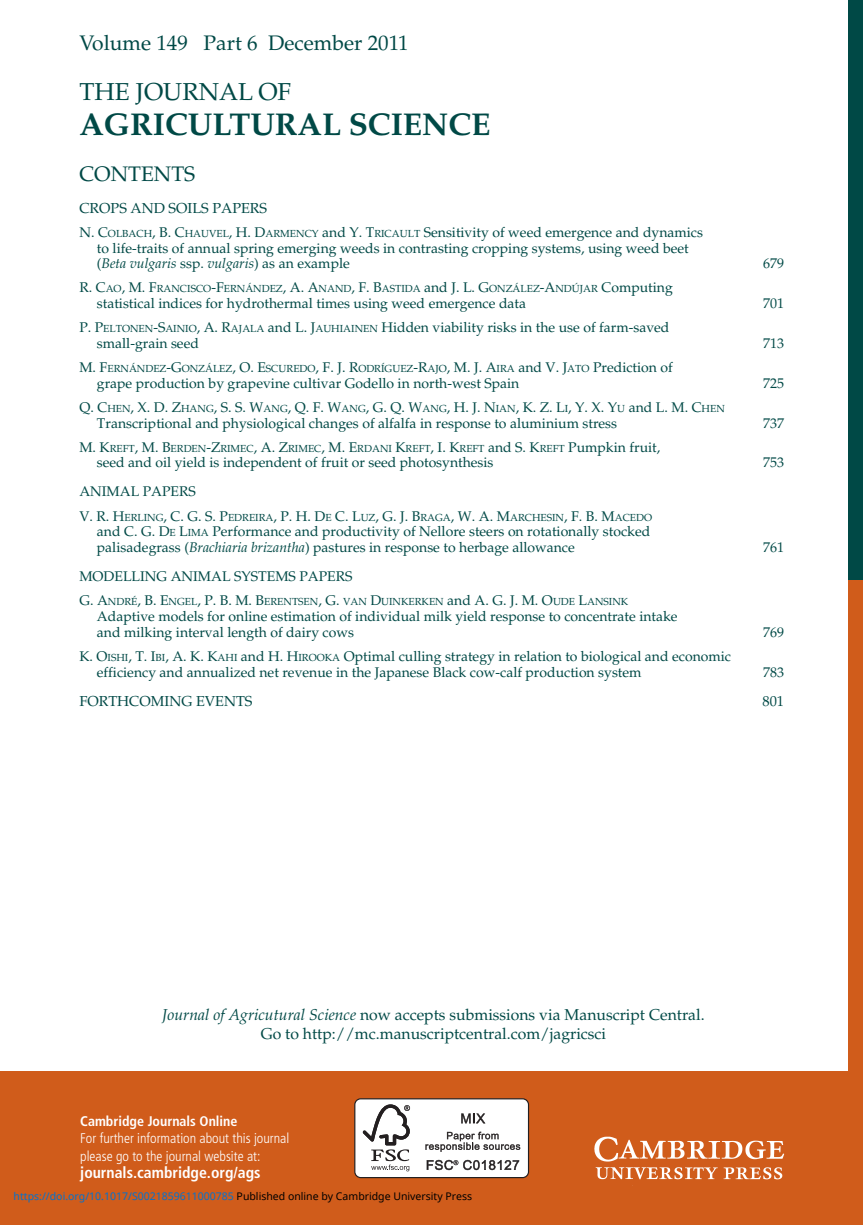
<style>
.page{position:relative;width:863px;height:1225px;background:#fff}
.page>*{position:absolute;margin:0;border:0;box-sizing:border-box;transform-origin:0 0}
.t1{font:700 31.5px "Palatino";color:#004946}
.t2{font:24.5px "Palatino";color:#004946}
.t3{font:21px "Palatino";color:#004946}
.t4{font:15.75px/19.2px "Palatino";color:#004946;text-align:center}
.t5{font:700 condensed 15.75px "Frutiger";color:#fff}
.t6{font:14.35px "Palatino";color:#004946}
.t7{font:14px/15.8px "Palatino";color:#004946}
.t8{font:300 condensed 14px/17.5px "Frutiger";color:#fff}
.t9{font:700 condensed 14px "Frutiger";color:#fff}
.t10{font:10.5px "Noto Sans";color:#0172cf}
.t11{font:10.15px "Palatino";color:#004946}
.s1{font-size:10.15px}
.s2{font-style:italic}
.s3{font-size:14px}
.s4{color:#000}
</style>
<div class="page">
<div style="left:0;top:1071px;width:863px;height:154px;background:#d05c1b"></div>
<div style="left:848px;top:0;width:15px;height:1225px;background:#004946"></div>
<div style="left:848px;top:580px;width:15px;height:645px;background:#d05c1b"></div>
<img style="left:594px;top:1136px;width:191px;height:50px">
<div style="left:355px;top:1099px;width:173px;height:79px;background:#fff;border-radius:6px"></div>
<div style="left:354px;top:1098px;width:175px;height:80px;border:1px solid #231f20;border-radius:6px"></div>
<svg style="left:362px;top:1104px;width:48px;height:67px"></svg>
<svg style="left:461px;top:1113px;width:24px;height:10px"></svg>
<svg style="left:425px;top:1132px;width:95px;height:20px"></svg>
<svg style="left:426px;top:1160px;width:93px;height:10px"></svg>
<h3 class="t3" style="left:79px;top:34px;width:331px">Volume 149 Part 6 December 2011</h3>
<h2 class="t2" style="left:79px;top:82px;width:213px">THE JOURNAL OF</h2>
<h1 class="t1" style="left:79px;top:112px;width:412px">AGRICULTURAL SCIENCE</h1>
<h3 class="t3" style="left:79px;top:166px;width:117px">CONTENTS</h3>
<p class="t6" style="left:79px;top:202px;width:189px">CROPS AND SOILS PAPERS</p>
<p class="t7" style="left:97px;top:226px;width:607px;text-indent:-18px">N. C<span class="s1">OLBACH</span>, B. C<span class="s1">HAUVEL</span>, H. D<span class="s1">ARMENCY</span> and Y. T<span class="s1">RICAULT</span> Sensitivity of weed emergence and dynamics to life-traits of annual spring emerging weeds in contrasting cropping systems, using weed beet (<span class="s2">Beta vulgaris</span> ssp. <span class="s2">vulgaris</span>) as an example</p>
<p class="t7" style="left:763px;top:257px;width:22px">679</p>
<p class="t11" style="left:79px;top:285px;width:595px"><span class="s3">R. C</span>AO<span class="s3">, M. F</span>RANCISCO<span class="s3">-F</span>ERNÁNDEZ<span class="s3">, A. A</span>NAND<span class="s3">, F. B</span>ASTIDA <span class="s3">and J. L. G</span>ONZÁLEZ<span class="s3">-A</span>NDÚJAR <span class="s3">Computing</span></p>
<p class="t7" style="left:97px;top:297px;width:431px">statistical indices for hydrothermal times using weed emergence data</p>
<p class="t7" style="left:763px;top:297px;width:22px">701</p>
<p class="t7" style="left:97px;top:321px;width:574px;text-indent:-18px">P. P<span class="s1">ELTONEN</span>-S<span class="s1">AINIO</span>, A. R<span class="s1">AJALA</span> and L. J<span class="s1">AUHIAINEN</span> Hidden viability risks in the use of farm-saved small-grain seed</p>
<p class="t7" style="left:763px;top:337px;width:22px">713</p>
<p class="t7" style="left:97px;top:361px;width:577px;text-indent:-18px">M. F<span class="s1">ERNÁNDEZ</span>-G<span class="s1">ONZÁLEZ</span>, O. E<span class="s1">SCUREDO</span>, F. J. R<span class="s1">ODRÍGUEZ</span>-R<span class="s1">AJO</span>, M. J. A<span class="s1">IRA</span> and V. J<span class="s1">ATO</span> Prediction of grape production by grapevine cultivar Godello in north-west Spain</p>
<p class="t7" style="left:97px;top:401px;width:629px;text-indent:-18px">Q. C<span class="s1">HEN</span>, X. D. Z<span class="s1">HANG</span>, S. S. W<span class="s1">ANG</span>, Q. F. W<span class="s1">ANG</span>, G. Q. W<span class="s1">ANG</span>, H. J. N<span class="s1">IAN</span>, K. Z. L<span class="s1">I</span>, Y. X. Y<span class="s1">U</span> and L. M. C<span class="s1">HEN<br></span>Transcriptional and physiological changes of alfalfa in response to aluminium stress</p>
<p class="t7" style="left:97px;top:441px;width:565px;text-indent:-18px">M. K<span class="s1">REFT</span>, M. B<span class="s1">ERDEN</span>-Z<span class="s1">RIMEC</span>, A. Z<span class="s1">RIMEC</span>, M. E<span class="s1">RDANI</span> K<span class="s1">REFT</span>, I. K<span class="s1">REFT</span> and S. K<span class="s1">REFT</span> Pumpkin fruit, seed and oil yield is independent of fruit or seed photosynthesis</p>
<p class="t7" style="left:79px;top:481px;width:574px;line-height:24px">ANIMAL PAPERS<br>V. R. H<span class="s1">ERLING</span>, C. G. S. P<span class="s1">EDREIRA</span>, P. H. D<span class="s1">E</span> C. L<span class="s1">UZ</span>, G. J. B<span class="s1">RAGA</span>, W. A. M<span class="s1">ARCHESIN</span>, F. B. M<span class="s1">ACEDO</span></p>
<p class="t7" style="left:97px;top:525px;width:555px">and C. G. D<span class="s1">E</span> L<span class="s1">IMA</span> Performance and productivity of Nellore steers on rotationally stocked palisadegrass (<span class="s2">Brachiaria brizantha</span>) pastures in response to herbage allowance</p>
<p class="t7" style="left:79px;top:570px;width:275px">MODELLING ANIMAL SYSTEMS PAPERS</p>
<p class="t11" style="left:79px;top:598px;width:550px"><span class="s3">G. A</span>NDRÉ<span class="s3">, B. E</span>NGEL<span class="s3">, P. B. M. B</span>ERENTSEN<span class="s3">, G.</span> VAN <span class="s3">D</span>UINKERKEN <span class="s3">and A. G. J. M. O</span>UDE <span class="s3">L</span>ANSINK</p>
<p class="t7" style="left:97px;top:610px;width:582px">Adaptive models for online estimation of individual milk yield response to concentrate intake and milking interval length of dairy cows</p>
<p class="t7" style="left:97px;top:650px;width:635px;text-indent:-18px">K. O<span class="s1">ISHI</span>, T. I<span class="s1">BI</span>, A. K. K<span class="s1">AHI</span> and H. H<span class="s1">IROOKA</span> Optimal culling strategy in relation to biological and economic efficiency and annualized net revenue in the Japanese Black cow-calf production system</p>
<p class="t7" style="left:763px;top:377px;width:22px">725</p>
<p class="t7" style="left:763px;top:417px;width:22px">737</p>
<p class="t7" style="left:763px;top:456px;width:22px">753</p>
<p class="t7" style="left:763px;top:541px;width:22px">761</p>
<p class="t7" style="left:763px;top:626px;width:22px">769</p>
<p class="t7" style="left:763px;top:665px;width:22px">783</p>
<p class="t6" style="left:79px;top:695px;width:175px">FORTHCOMING EVENTS</p>
<p class="t6" style="left:762px;top:695px;width:23px">801</p>
<p class="t4" style="left:162px;top:1007px;width:544px"><span class="s2">Journal of Agricutural Science</span> now accepts submissions via Manuscript Central.<br>Go to http://mc.manuscriptcentral.com/jagricsci</p>
<p class="t9" style="left:80px;top:1115px;width:159px">Cambridge Journals Online</p>
<p class="t8" style="left:80px;top:1131px;width:210px">For further information about this journal please go to the journal website at:</p>
<p class="t5" style="left:80px;top:1166px;width:182px">journals.cambridge.org/ags</p>
<p class="t10" style="left:14px;top:1189px;width:460px">https://doi.org/10.1017/S0021859611000785 <span class="s4">Published online by Cambridge University Press</span></p>
</div>
